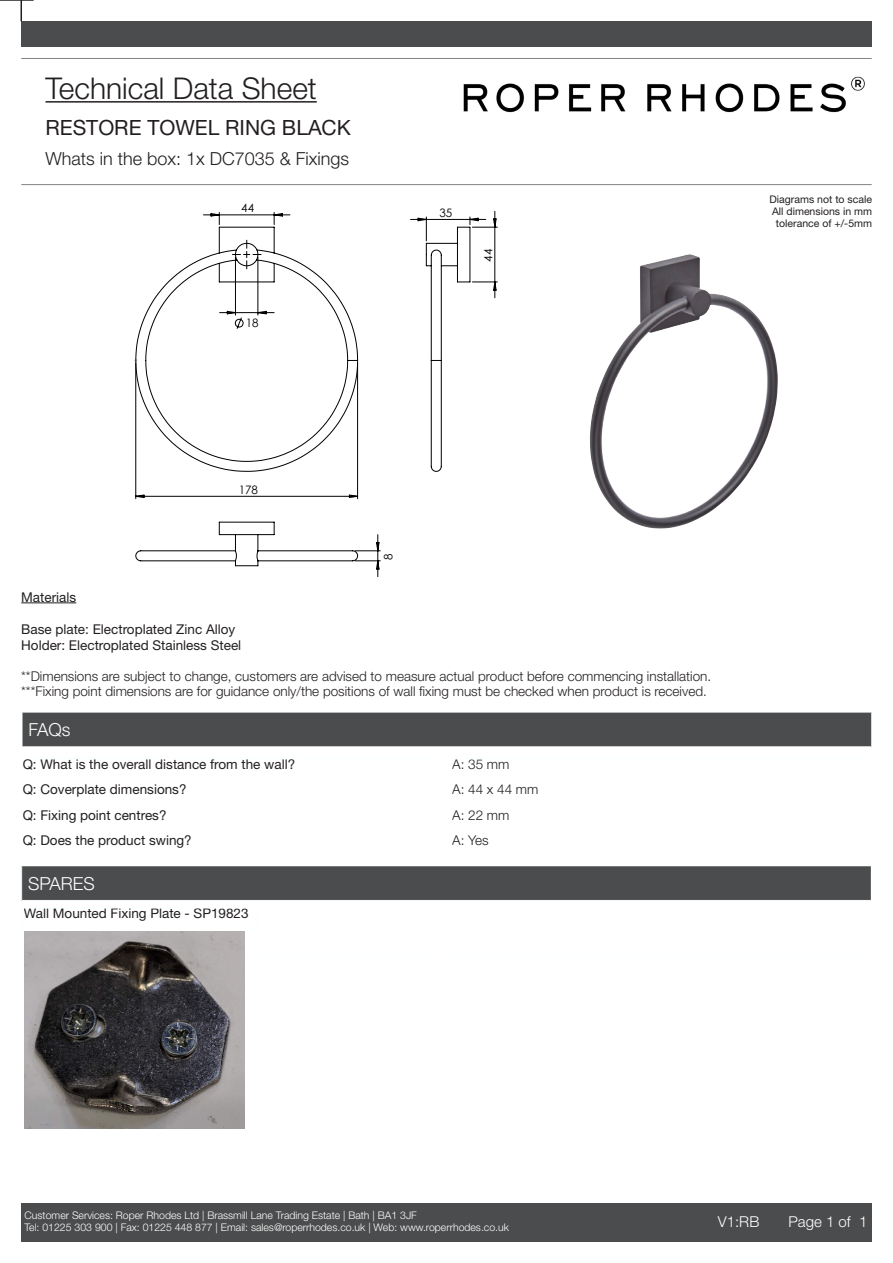
<style>
.page{position:relative;width:893px;height:1263px;background:#fff}
.page>*{position:absolute;margin:0;border:0;box-sizing:border-box;transform-origin:0 0}
.t1{font:300 30px "Helvetica Neue LT Std";color:#231f20}
.notes{font:21px "Helvetica Neue LT Std";color:#231f20}
.notes-2{font:300 18px "Helvetica Neue LT Std";color:#231f20}
.Headings_1{font:300 18px "Helvetica Neue LT Std";color:#fff}
.t2{font:300 15px "Helvetica Neue LT Std";color:#fff}
.Headings_1-2{font:13.5px "Helvetica Neue LT Std";color:#231f20}
.notes-3{font:300 13.5px "Helvetica Neue LT Std";color:#231f20}
.Headings_1-3{font:300 13.5px "Helvetica Neue LT Std";color:#231f20}
.t3{font:11.7px "Century Gothic";color:#000}
.t4{font:300 10.5px/12.6px "Helvetica Neue LT Std";color:#fff}
.notes-4{font:10.5px "Helvetica Neue LT Std";color:#231f20}
</style>
<div class="page">
<img style="left:463px;top:76px;width:402px;height:37px">
<div style="left:21px;top:1203px;width:851px;height:39px;background:#4b4c4d"></div>
<hr style="left:46px;top:101px;width:271px;height:2px;background:#231f20">
<hr style="left:21px;top:58px;width:851px;height:1px;background:#808285">
<hr style="left:21px;top:184px;width:851px;height:1px;background:#808285">
<div style="left:21px;top:21px;width:851px;height:26px;background:#4b4c4d"></div>
<hr style="left:0;top:0;width:34px;height:1px;background:#231f20">
<svg style="left:21px;top:1px;width:1px;height:20px"></svg>
<div style="left:22px;top:712px;width:850px;height:35px;background:#4b4c4d"></div>
<hr style="left:22px;top:712px;width:1px;height:34px;background:#fff">
<hr style="left:871px;top:712px;width:1px;height:34px;background:#fff">
<hr style="left:22px;top:746px;width:850px;height:1px;background:#fff">
<hr style="left:22px;top:712px;width:850px;height:1px;background:#fff">
<hr style="left:21px;top:602px;width:55px;height:1px;background:#231f20">
<img style="left:590px;top:254px;width:188px;height:275px">
<div style="left:22px;top:866px;width:849px;height:34px;background:#4b4c4d"></div>
<img style="left:25px;top:931px;width:219px;height:198px">
<svg style="left:203px;top:211px;width:295px;height:366px"></svg>
<svg style="left:135px;top:227px;width:336px;height:339px"></svg>
<h1 class="t1" style="left:46px;top:70px;width:273px">Technical Data Sheet</h1>
<p class="notes" style="left:45px;top:115px;width:307px">RESTORE TOWEL RING BLACK</p>
<p class="notes-2" style="left:45px;top:148px;width:305px">Whats in the box: 1x DC7035 &amp; Fixings</p>
<p class="t3" style="left:241px;top:200px;width:14px">44</p>
<p class="t3" style="left:246px;top:315px;width:14px">18</p>
<p class="t3" style="left:439px;top:204px;width:14px">35</p>
<p class="t3" style="left:480px;top:262px;width:14px;rotate:-90deg">44</p>
<p class="notes-4" style="left:770px;top:193px;width:104px">Diagrams not to scale</p>
<p class="notes-4" style="left:772px;top:205px;width:101px">All dimensions in mm</p>
<p class="notes-4" style="left:776px;top:217px;width:98px">tolerance of +/-5mm</p>
<p class="t3" style="left:239px;top:481px;width:21px">178</p>
<p class="Headings_1-2" style="left:21px;top:589px;width:56px">Materials</p>
<p class="Headings_1-2" style="left:21px;top:621px;width:216px">Base plate: Electroplated Zinc Alloy</p>
<p class="Headings_1-2" style="left:21px;top:637px;width:222px">Holder: Electroplated Stainless Steel</p>
<p class="t3" style="left:380px;top:560px;width:8px;rotate:-90deg">8</p>
<p class="notes-3" style="left:21px;top:668px;width:691px">**Dimensions are subject to change, customers are advised to measure actual product before commencing installation.</p>
<p class="notes-3" style="left:21px;top:683px;width:687px">***Fixing point dimensions are for guidance only/the positions of wall fixing must be checked when product is received.</p>
<p class="Headings_1" style="left:28px;top:718px;width:44px">FAQs</p>
<p class="Headings_1-2" style="left:23px;top:756px;width:274px">Q: What is the overall distance from the wall?</p>
<p class="Headings_1-2" style="left:23px;top:781px;width:165px">Q: Coverplate dimensions?</p>
<p class="Headings_1-2" style="left:23px;top:807px;width:145px">Q: Fixing point centres?</p>
<p class="Headings_1-2" style="left:23px;top:832px;width:171px">Q: Does the product swing?</p>
<p class="Headings_1" style="left:28px;top:872px;width:68px">SPARES</p>
<p class="Headings_1-2" style="left:24px;top:905px;width:226px">Wall Mounted Fixing Plate - SP19823</p>
<p class="Headings_1-3" style="left:452px;top:756px;width:59px">A: 35 mm</p>
<p class="Headings_1-3" style="left:452px;top:781px;width:88px">A: 44 x 44 mm</p>
<p class="Headings_1-3" style="left:452px;top:807px;width:59px">A: 22 mm</p>
<p class="Headings_1-3" style="left:452px;top:832px;width:38px">A: Yes</p>
<p class="t4" style="left:25px;top:1208px;width:486px">Customer Services: Roper Rhodes Ltd | Brassmill Lane Trading Estate | Bath | BA1 3JF<br>Tel: 01225 303 900 | Fax: 01225 448 877 | Email: sales@roperrhodes.co.uk | Web: www.roperrhodes.co.uk</p>
<p class="t2" style="left:718px;top:1212px;width:43px">V1:RB</p>
<p class="t2" style="left:788px;top:1212px;width:80px">Page 1 of 1</p>
</div>
